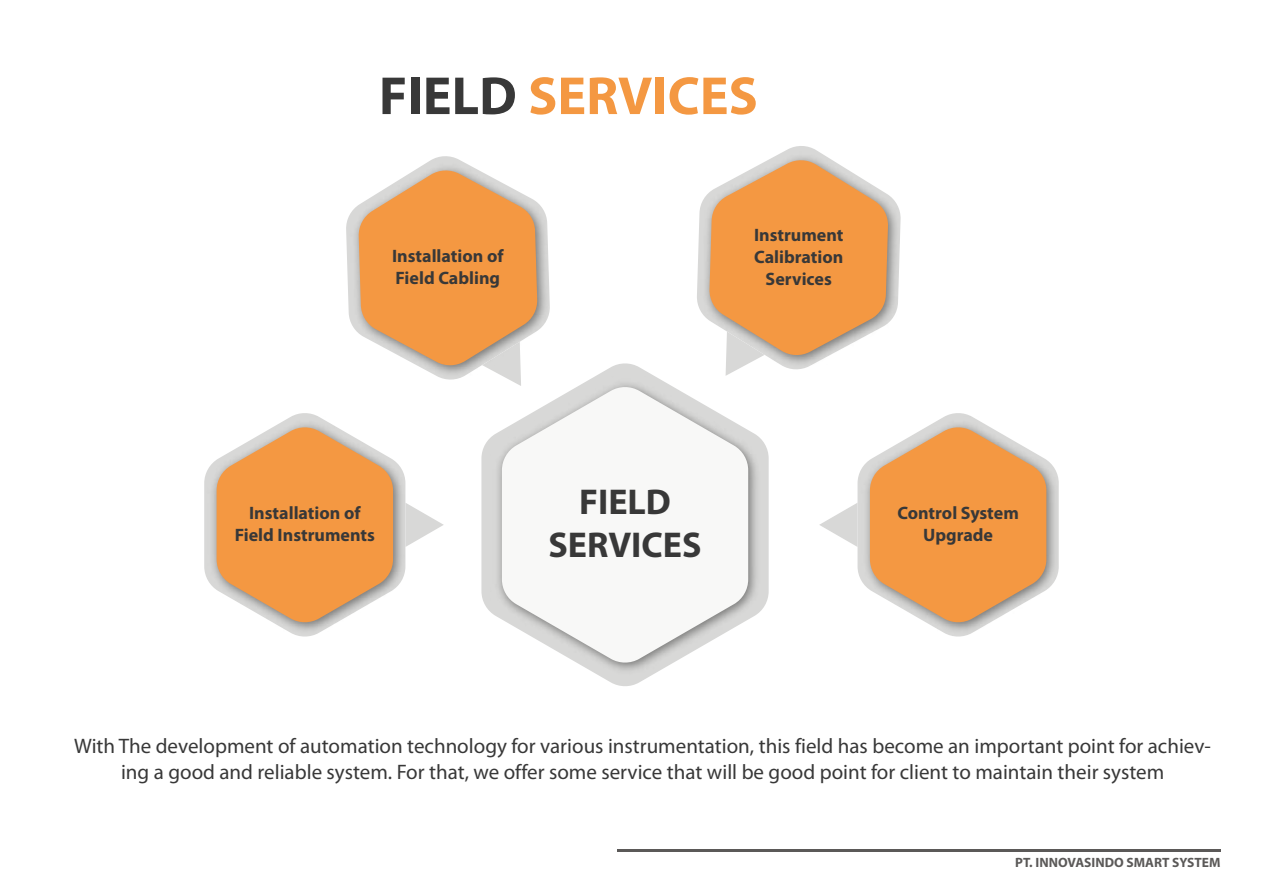
<style>
.page{position:relative;width:1263px;height:893px;background:#fff}
.page>*{position:absolute;margin:0;border:0;box-sizing:border-box;transform-origin:0 0}
.t1{font:700 54px "Myriad Pro";color:#f49842}
.t2{font:700 36px/43.2px "Myriad Pro";color:#383838;text-align:center}
.t3{font:21px/25.2px "Myriad Pro";color:#383838;text-align:center}
.t4{font:700 18px/21.6px "Myriad Pro";color:#383838;text-align:center}
.t5{font:700 13.5px "Myriad Pro";color:#5b5958}
.s1{color:#383838}
</style>
<div class="page">
<hr style="left:617px;top:850px;width:603px;height:2px;background:#5b5958">
<svg style="left:481px;top:363px;width:288px;height:323px"></svg>
<img style="left:491px;top:376px;width:272px;height:302px">
<svg style="left:502px;top:386px;width:246px;height:278px"></svg>
<svg style="left:204px;top:413px;width:115px;height:163px"></svg>
<svg style="left:408px;top:504px;width:36px;height:41px"></svg>
<img style="left:206px;top:417px;width:202px;height:220px">
<svg style="left:217px;top:426px;width:176px;height:197px"></svg>
<svg style="left:857px;top:413px;width:115px;height:161px"></svg>
<svg style="left:819px;top:503px;width:38px;height:44px"></svg>
<img style="left:859px;top:417px;width:200px;height:220px">
<svg style="left:870px;top:426px;width:176px;height:197px"></svg>
<svg style="left:697px;top:146px;width:119px;height:225px"></svg>
<img style="left:699px;top:150px;width:202px;height:220px">
<svg style="left:709px;top:159px;width:179px;height:217px"></svg>
<img style="left:348px;top:160px;width:204px;height:220px">
<svg style="left:358px;top:169px;width:179px;height:217px"></svg>
<h1 class="t1" style="left:379px;top:75px;width:380px"><span class="s1">FIELD</span> SERVICES</h1>
<p class="t4" style="left:392px;top:247px;width:113px;text-align:left">Installation of<br>Field Cabling</p>
<p class="t4" style="left:754px;top:226px;width:91px">Instrument<br>Calibration<br>Services</p>
<p class="t4" style="left:235px;top:504px;width:142px">Installation of<br>Field Instruments</p>
<h2 class="t2" style="left:548px;top:483px;width:155px">FIELD<br>SERVICES</h2>
<p class="t4" style="left:897px;top:504px;width:123px">Control System<br>Upgrade</p>
<p class="t3" style="left:74px;top:735px;width:1138px">With The development of automation technology for various instrumentation, this field has become an important point for achiev&shy;ing a good and reliable system. For that, we offer some service that will be good point for client to maintain their system</p>
<p class="t5" style="left:1015px;top:857px;width:207px">PT. INNOVASINDO SMART SYSTEM</p>
</div>
